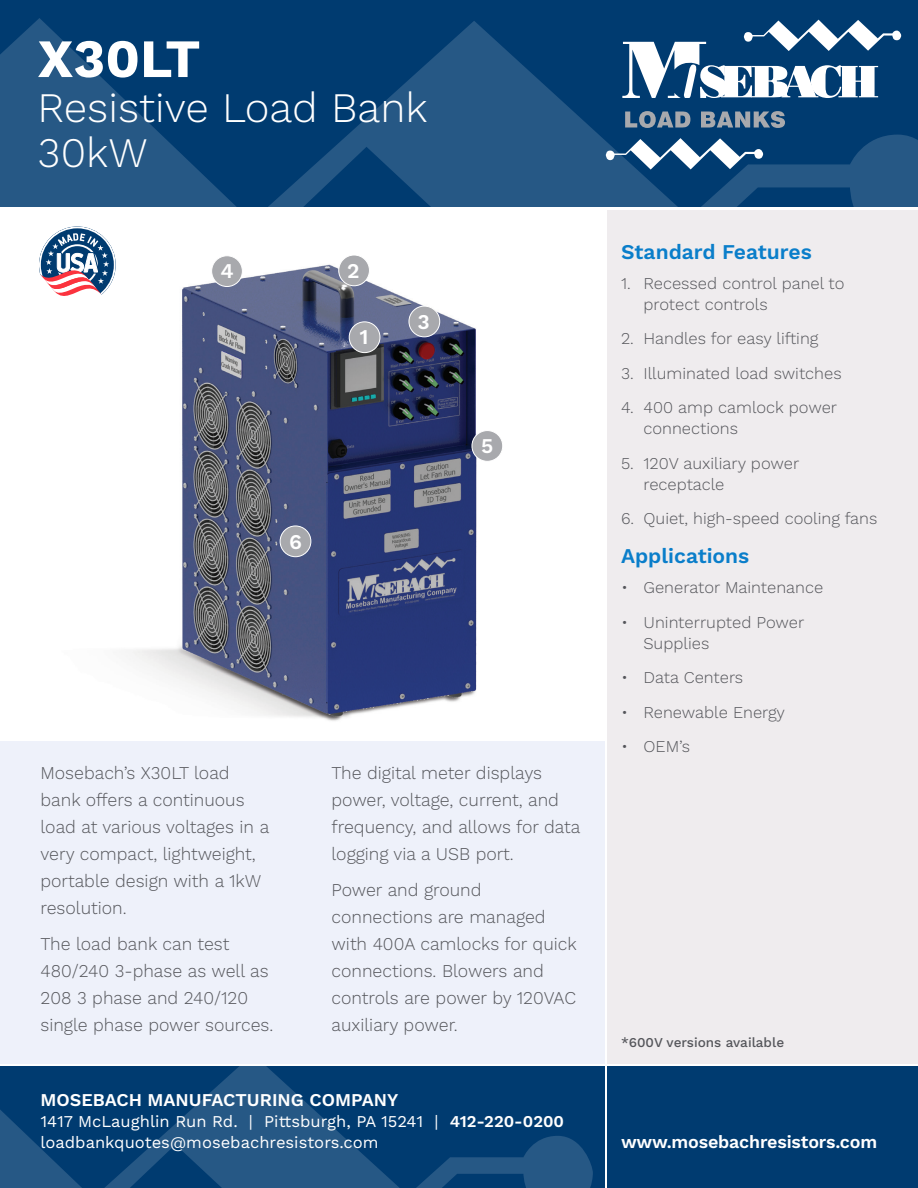
<style>
.page{position:relative;width:918px;height:1188px;background:#fff}
.page>*{position:absolute;margin:0;border:0;box-sizing:border-box;transform-origin:0 0}
.t1{font:700 54px "Work Sans";color:#fff}
.t2{font:300 42px/45px "Work Sans";color:#fff}
.Sub-Head{font:600 21px "Work Sans";color:#0a7eca}
.Sub-Head-2{font:600 21px "Work Sans";color:#fff}
.Front_Copy{font:300 18px/27px "Work Sans";color:#54555a}
.t3{font:600 18px "Work Sans";letter-spacing:-.01em;color:#fff}
.Features_Sidebar_Copy_Numbered{font:300 16.5px/21px "Work Sans";color:#54555a}
.t4{font:16.5px "Work Sans";color:#fff}
.Sidebar_subhead{font:500 13.5px "Work Sans";color:#54555a}
.s1{font-weight:600}
</style>
<div class="page">
<img style="left:132px;top:257px;width:349px;height:464px">
<div style="left:608px;top:210px;width:310px;height:854px;background:#efecee"></div>
<div style="left:0;top:741px;width:604px;height:323px;background:#eef1fa"></div>
<div style="left:0;top:0;width:918px;height:207px;background:#003b70"></div>
<svg style="left:0;top:18px;width:918px;height:189px"></svg>
<div style="left:608px;top:1066px;width:310px;height:122px;background:#003b70"></div>
<svg style="left:622px;top:20px;width:279px;height:78px"></svg>
<svg style="left:625px;top:111px;width:65px;height:17px"></svg>
<svg style="left:701px;top:111px;width:84px;height:17px"></svg>
<svg style="left:606px;top:138px;width:157px;height:32px"></svg>
<svg style="left:39px;top:226px;width:77px;height:70px"></svg>
<div style="left:349px;top:322px;width:31px;height:31px;background:#a8a9ad;border-radius:50%"></div>
<div style="left:349px;top:321px;width:31px;height:32px;border:1px solid #fff;border-radius:50%"></div>
<div style="left:280px;top:526px;width:31px;height:31px;background:#a8a9ad;border-radius:50%"></div>
<div style="left:280px;top:526px;width:31px;height:31px;border:1px solid #fff;border-radius:50%"></div>
<div style="left:472px;top:431px;width:31px;height:30px;background:#a8a9ad;border-radius:50%"></div>
<div style="left:472px;top:430px;width:31px;height:32px;border:1px solid #fff;border-radius:50%"></div>
<div style="left:212px;top:256px;width:30px;height:31px;background:#a8a9ad;border-radius:50%"></div>
<div style="left:211px;top:255px;width:32px;height:32px;border:1px solid #fff;border-radius:50%"></div>
<div style="left:339px;top:255px;width:30px;height:31px;background:#a8a9ad;border-radius:50%"></div>
<div style="left:338px;top:255px;width:32px;height:31px;border:1px solid #fff;border-radius:50%"></div>
<div style="left:409px;top:306px;width:31px;height:31px;background:#a8a9ad;border-radius:50%"></div>
<div style="left:409px;top:306px;width:31px;height:31px;border:1px solid #fff;border-radius:50%"></div>
<svg style="left:0;top:1066px;width:593px;height:122px;background:#0d4577"></svg>
<p class="t1" style="left:38px;top:27px;width:165px">X30LT</p>
<p class="t2" style="left:38px;top:87px;width:392px">Resistive Load Bank<br>30kW</p>
<p class="Sub-Head-2" style="left:220px;top:259px;width:15px">4</p>
<p class="Sub-Head-2" style="left:347px;top:258px;width:14px">2</p>
<p class="Sub-Head-2" style="left:359px;top:325px;width:10px">1</p>
<p class="Sub-Head-2" style="left:417px;top:309px;width:14px">3</p>
<p class="Sub-Head-2" style="left:289px;top:529px;width:14px">6</p>
<p class="Sub-Head-2" style="left:481px;top:434px;width:14px">5</p>
<p class="Front_Copy" style="left:40px;top:760px;width:230px">Mosebach’s X30LT load bank offers a continuous load at various voltages in a very compact, lightweight, portable design with a 1kW resolution.</p>
<p class="Front_Copy" style="left:40px;top:931px;width:234px">The load bank can test<br>480/240 3-phase as well as<br>208 3 phase and 240/120 single phase power sources.</p>
<p class="Front_Copy" style="left:332px;top:760px;width:251px">The digital meter displays power, voltage, current, and frequency, and allows for data logging via a USB port.</p>
<p class="Front_Copy" style="left:332px;top:877px;width:247px">Power and ground connections are managed with 400A camlocks for quick connections. Blowers and controls are power by 120VAC auxiliary power.</p>
<p class="Sub-Head" style="left:621px;top:240px;width:192px">Standard Features</p>
<p class="Features_Sidebar_Copy_Numbered" style="left:644px;top:274px;width:203px;text-indent:-22px">1. Recessed control panel to protect controls</p>
<p class="Features_Sidebar_Copy_Numbered" style="left:621px;top:329px;width:199px">2. Handles for easy lifting</p>
<p class="Features_Sidebar_Copy_Numbered" style="left:621px;top:364px;width:222px">3. Illuminated load switches</p>
<p class="Features_Sidebar_Copy_Numbered" style="left:644px;top:398px;width:195px;text-indent:-22px">4. 400 amp camlock power connections</p>
<p class="Features_Sidebar_Copy_Numbered" style="left:644px;top:454px;width:157px;text-indent:-22px">5. 120V auxiliary power receptacle</p>
<p class="Features_Sidebar_Copy_Numbered" style="left:621px;top:509px;width:258px">6. Quiet, high-speed cooling fans</p>
<p class="Sub-Head" style="left:621px;top:544px;width:130px">Applications</p>
<p class="Features_Sidebar_Copy_Numbered" style="left:621px;top:578px;width:204px">• Generator Maintenance</p>
<p class="Features_Sidebar_Copy_Numbered" style="left:644px;top:613px;width:162px;text-indent:-22px">• Uninterrupted Power<br>Supplies</p>
<p class="Features_Sidebar_Copy_Numbered" style="left:621px;top:668px;width:124px">• Data Centers</p>
<p class="Features_Sidebar_Copy_Numbered" style="left:621px;top:703px;width:166px">• Renewable Energy</p>
<p class="Features_Sidebar_Copy_Numbered" style="left:621px;top:737px;width:71px">• OEM’s</p>
<p class="Sidebar_subhead" style="left:621px;top:1034px;width:165px">*600V versions available</p>
<p class="t3" style="left:40px;top:1089px;width:359px">MOSEBACH MANUFACTURING COMPANY</p>
<p class="t4" style="left:40px;top:1111px;width:525px">1417 McLaughlin Run Rd. | Pittsburgh, PA 15241 | <span class="s1">412-220-0200</span></p>
<p class="t4" style="left:40px;top:1132px;width:340px">loadbankquotes@mosebachresistors.com</p>
<p class="t3" style="left:621px;top:1131px;width:258px">www.mosebachresistors.com</p>
</div>
